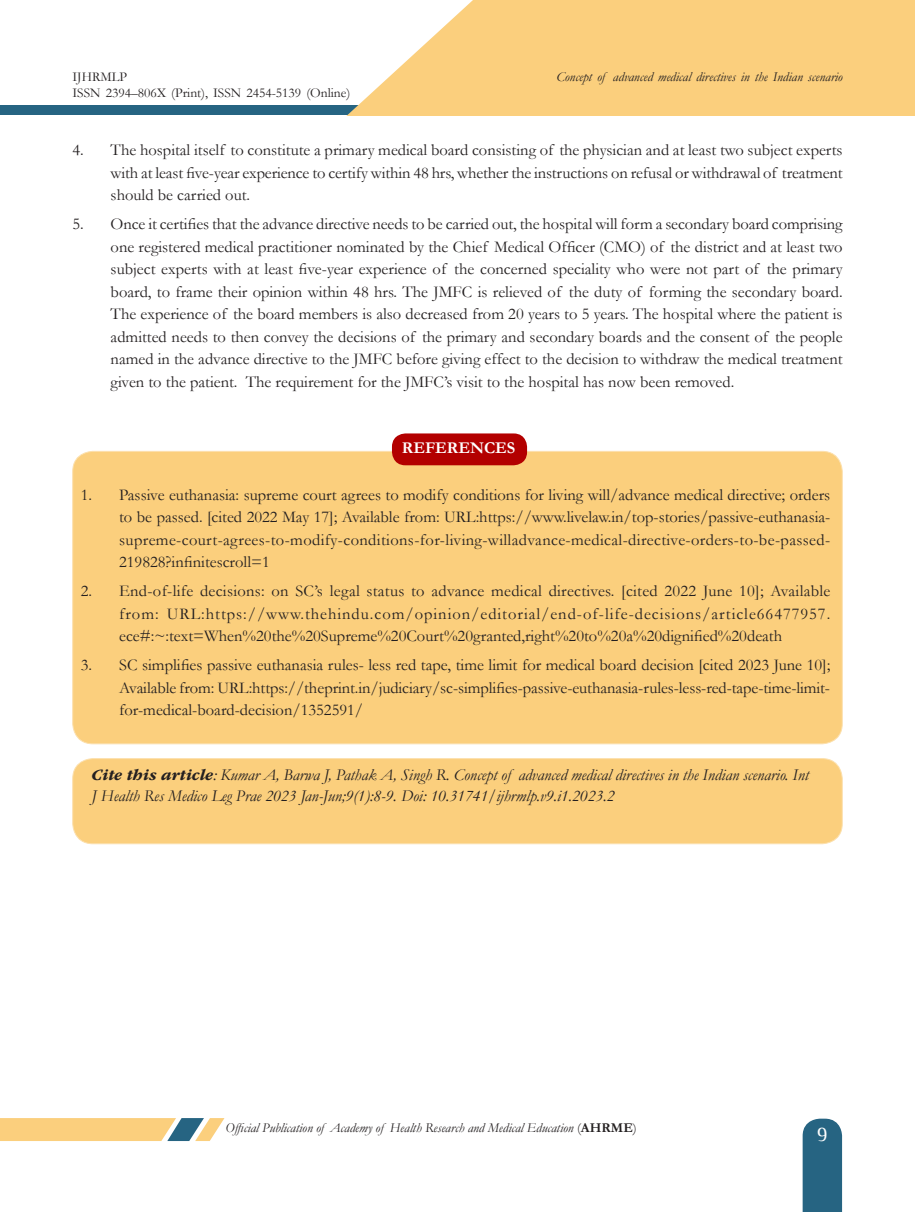
<style>
.page{position:relative;width:915px;height:1212px;background:#fff}
.page>*{position:absolute;margin:0;border:0;box-sizing:border-box;transform-origin:0 0}
.t1{font:19.5px "Philosopher";color:#fff}
.t2{font:16.5px/22.5px "Garamond";color:#231f20;text-align:justify}
.t3{font:italic 16.5px/21px "Garamond";color:#231f20}
.t4{font:700 16.5px "Garamond";color:#fff}
.t5{font:italic 13.5px "Garamond";color:#231f20}
.t6{font:13.5px/16.2px "Garamond";color:#231f20}
.s1{font-family:"ITC Garamond Std";font-weight:700}
.s2{font-style:normal}
.s3{font-weight:700;font-style:normal}
</style>
<div class="page">
<div style="left:802px;top:1118px;width:39px;height:94px;background:#266482"></div>
<svg style="left:0;top:1118px;width:224px;height:23px;background:#e6c888"></svg>
<div style="left:1px;top:105px;width:530px;height:10px;background:#266482"></div>
<svg style="left:346px;top:0;width:568px;height:116px;background:#fbd48c"></svg>
<div style="left:73px;top:451px;width:769px;height:293px;background:#fbcf7d;border-radius:20px"></div>
<div style="left:73px;top:758px;width:769px;height:86px;background:#fbcf7d;border-radius:20px"></div>
<div style="left:72px;top:758px;width:770px;height:86px;border:1px solid #fce0ad;border-radius:20px"></div>
<div style="left:392px;top:433px;width:135px;height:32px;background:#b30000;border-radius:14px"></div>
<p class="t6" style="left:72px;top:68px;width:279px">IJHRMLP<br>ISSN 2394–806X (Print), ISSN 2454-5139 (Online)</p>
<p class="t5" style="left:556px;top:68px;width:288px">Concept of advanced medical directives in the Indian scenario</p>
<p class="t2" style="left:111px;top:139px;width:733px;text-indent:-38px">4. The hospital itself to constitute a primary medical board consisting of the physician and at least two subject experts with at least five-year experience to certify within 48 hrs, whether the instructions on refusal or withdrawal of treatment should be carried out.</p>
<p class="t2" style="left:111px;top:212px;width:733px;text-indent:-38px">5. Once it certifies that the advance directive needs to be carried out, the hospital will form a secondary board comprising one registered medical practitioner nominated by the Chief Medical Officer (CMO) of the district and at least two subject experts with at least five-year experience of the concerned speciality who were not part of the primary board, to frame their opinion within 48 hrs. The JMFC is relieved of the duty of forming the secondary board.<br>The experience of the board members is also decreased from 20 years to 5 years. The hospital where the patient is admitted needs to then convey the decisions of the primary and secondary boards and the consent of the people named in the advance directive to the JMFC before giving effect to the decision to withdraw the medical treatment given to the patient. The requirement for the JMFC’s visit to the hospital has now been removed.</p>
<p class="t4" style="left:402px;top:436px;width:115px">REFERENCES</p>
<p class="t2" style="left:119px;top:483px;width:712px;text-indent:-38px">1. Passive euthanasia: supreme court agrees to modify conditions for living will/advance medical directive; orders to be passed. [cited 2022 May 17]; Available from: URL:https://www.livelaw.in/top-stories/passive-euthanasia&shy;supreme-court-agrees-to-modify-conditions-for-living-willadvance-medical-directive-orders-to-be-passed-219828?infinitescroll=1</p>
<p class="t2" style="left:119px;top:579px;width:712px;text-indent:-38px">2. End-of-life decisions: on SC’s legal status to advance medical directives. [cited 2022 June 10]; Available from: URL:https://www.thehindu.com/opinion/editorial/end-of-life-decisions/article66477957. ece#:~:text=When%20the%20Supreme%20Court%20granted,right%20to%20a%20dignified%20death</p>
<p class="t2" style="left:119px;top:653px;width:712px;text-indent:-38px">3. SC simplifies passive euthanasia rules- less red tape, time limit for medical board decision [cited 2023 June 10]; Available from: URL:https://theprint.in/judiciary/sc-simplifies-passive-euthanasia-rules-less-red-tape-time-limit&shy;for-medical-board-decision/1352591/</p>
<p class="t3" style="left:91px;top:764px;width:718px"><span class="s1">Cite this article</span>: Kumar A, Barwa J, Pathak A, Singh R. Concept of advanced medical directives in the Indian scenario. Int<br>J Health Res Medico Leg Prae 2023 Jan-Jun;9(1):8-9. Doi: 10.31741/ijhrmlp.v9.i1.2023.2</p>
<p class="t5" style="left:225px;top:1119px;width:412px">Official Publication of Academy of Health Research and Medical Education <span class="s2">(</span><span class="s3">AHRME</span><span class="s2">)</span></p>
<p class="t1" style="left:816px;top:1122px;width:12px">9</p>
</div>
